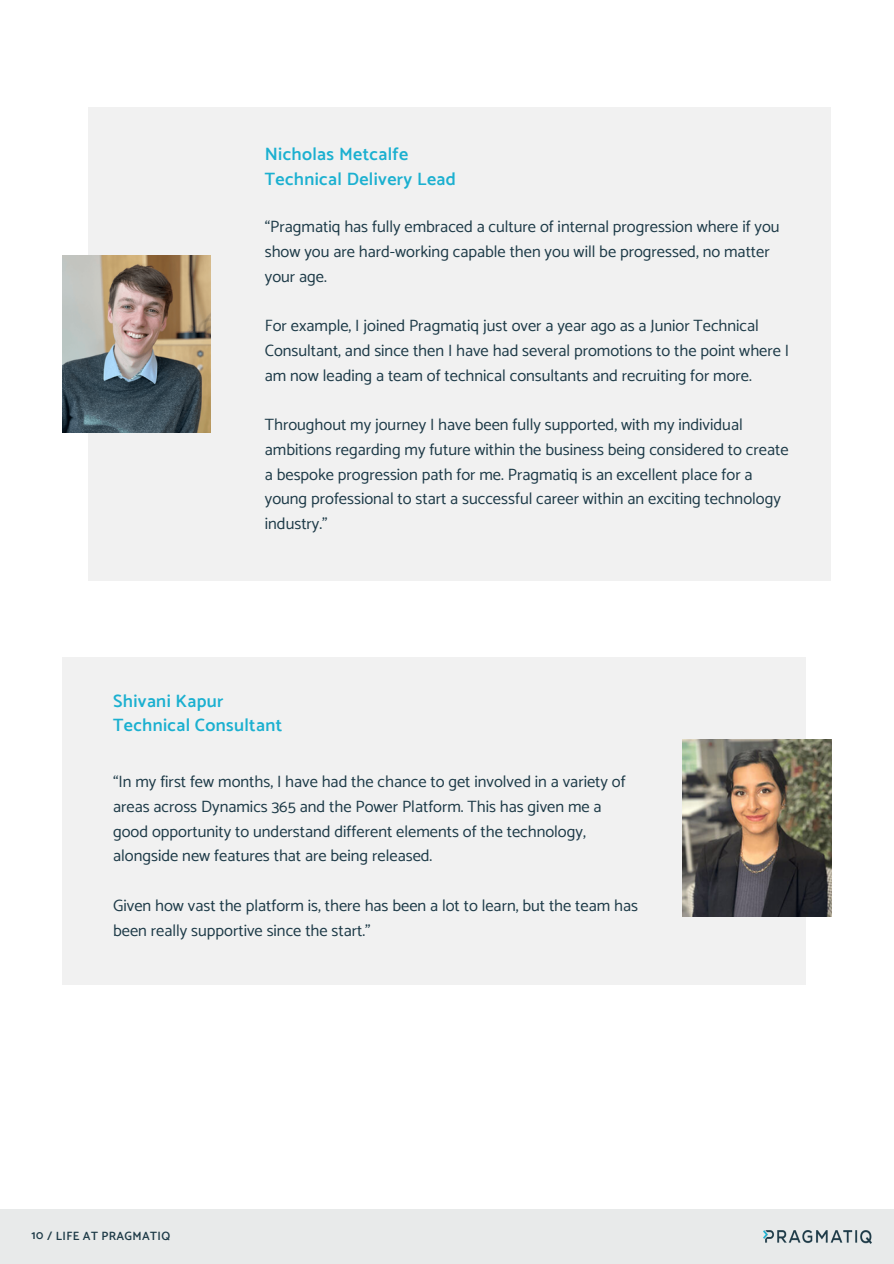
<style>
.page{position:relative;width:894px;height:1264px;background:#fff}
.page>*{position:absolute;margin:0;border:0;box-sizing:border-box;transform-origin:0 0}
.t1{font:600 18px/24.8px "Catamaran";letter-spacing:.02em;color:#1bb0d0}
.t2{font:16.5px/24.8px "Catamaran";color:#1d3a47}
.t3{font:600 12px "Catamaran";letter-spacing:.03em;color:#1d3a47}
</style>
<div class="page">
<div style="left:88px;top:107px;width:742px;height:473px;background:#f1f1f1"></div>
<img style="left:62px;top:255px;width:149px;height:177px">
<div style="left:62px;top:657px;width:743px;height:327px;background:#f1f1f1"></div>
<img style="left:682px;top:739px;width:149px;height:177px">
<div style="left:0;top:1209px;width:893px;height:54px;background:#e8eaea"></div>
<img style="left:763px;top:1230px;width:108px;height:13px">
<h2 class="t1" style="left:265px;top:141px;width:192px">Nicholas Metcalfe<br>Technical Delivery Lead</h2>
<h1 class="t2" style="left:265px;top:214px;width:516px">“Pragmatiq has fully embraced a culture of internal progression where if you show you are hard-working capable then you will be progressed, no matter your age.</h1>
<h2 class="t2" style="left:265px;top:313px;width:526px">For example, I joined Pragmatiq just over a year ago as a Junior Technical<br>Consultant, and since then I have had several promotions to the point where I am now leading a team of technical consultants and recruiting for more.</h2>
<h2 class="t2" style="left:265px;top:412px;width:525px">Throughout my journey I have been fully supported, with my individual ambitions regarding my future within the business being considered to create a bespoke progression path for me. Pragmatiq is an excellent place for a young professional to start a successful career within an exciting technology industry.”</h2>
<h2 class="t1" style="left:113px;top:688px;width:171px">Shivani Kapur<br>Technical Consultant</h2>
<p class="t2" style="left:113px;top:769px;width:514px">“In my first few months, I have had the chance to get involved in a variety of areas across Dynamics 365 and the Power Platform. This has given me a good opportunity to understand different elements of the technology, alongside new features that are being released.</p>
<h1 class="t2" style="left:113px;top:892px;width:526px">Given how vast the platform is, there has been a lot to learn, but the team has been really supportive since the start.”</h1>
<p class="t3" style="left:31px;top:1228px;width:140px">10 / LIFE AT PRAGMATIQ</p>
</div>
